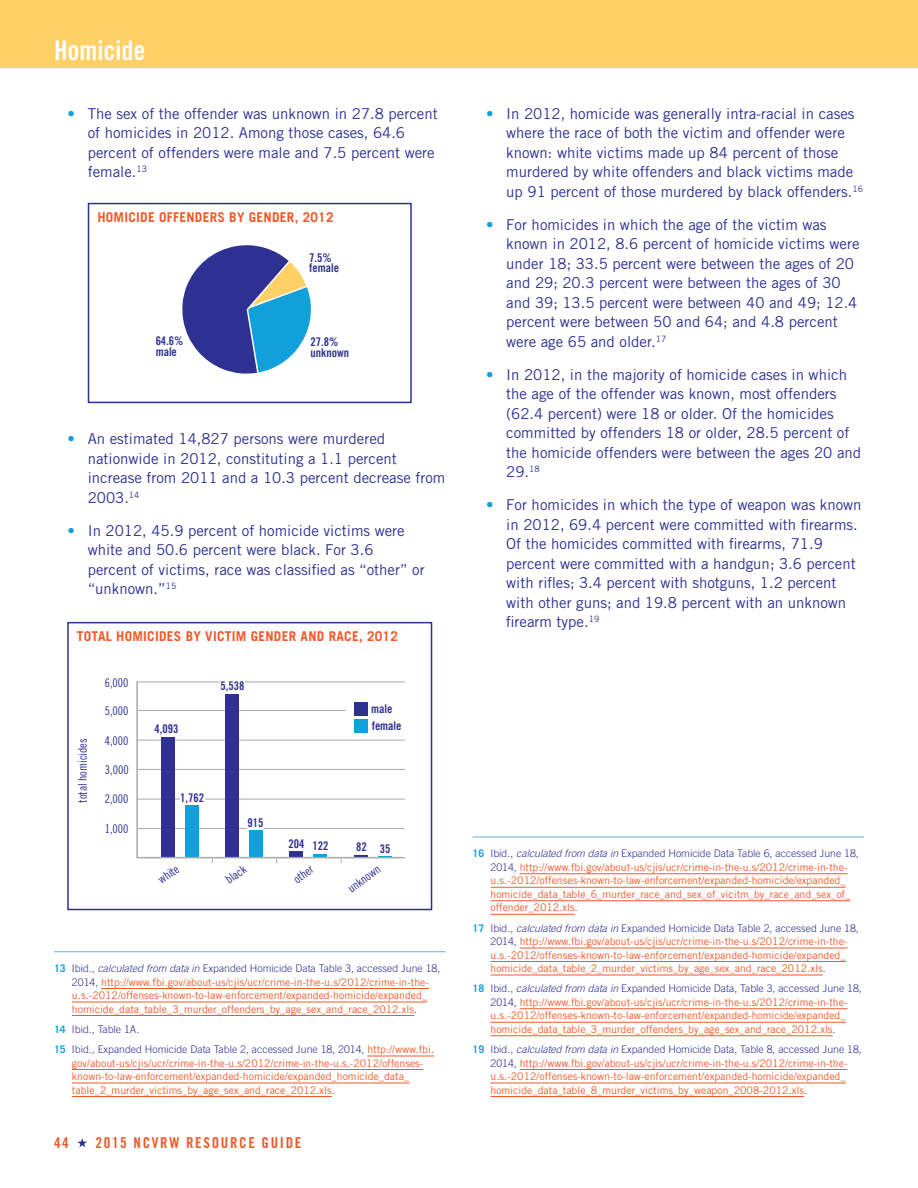
<style>
.page{position:relative;width:918px;height:1188px;background:#fff}
.page>*{position:absolute;margin:0;border:0;box-sizing:border-box;transform-origin:0 0}
.t1{font:180px "Chartwell Pies";color:#12a0db}
.t2{font:27px "Trade Gothic LT Std Bd Cn 20";color:#fff}
.t3{font:15px/19.5px "Trade Gothic LT Std";color:#2e3092}
.t4{font:15px "Trade Gothic LT Std Bd Cn 20";letter-spacing:.11em;color:#f15929}
.t5{font:700 13.5px "Trade Gothic LT Std";letter-spacing:.02em;color:#f15929}
.t6{font:12px/10.5px "Trade Gothic LT Std Bd Cn 20";color:#2e3092}
.t7{font:12px "Trade Gothic LT Std Cn 18";color:#2e3092}
.t8{font:10.5px/13.5px "Trade Gothic LT Std";color:#f15929}
.t9{font:300 10.5px/20.2px "Trade Gothic LT Std";color:#2e3092}
.s1{color:#12a0db}
.s2{color:#fed066}
.s3{color:#2e3092}
.s4{font-weight:700;color:#12a0db}
.s5{font-weight:300;color:#2e3092}
.s6{font-weight:300;font-style:italic;color:#2e3092}
.s7{font-weight:400;color:#f15929}
</style>
<div class="page">
<svg style="left:77px;top:1138px;width:10px;height:10px"></svg>
<div style="left:0;top:0;width:918px;height:68px;background:#fed066"></div>
<hr style="left:54px;top:951px;width:392px;height:1px;background:#6fa7e3">
<hr style="left:101px;top:988px;width:328px;height:1px;background:#f15929">
<hr style="left:72px;top:1002px;width:355px;height:1px;background:#f15929">
<hr style="left:72px;top:1015px;width:342px;height:1px;background:#f15929">
<hr style="left:367px;top:1056px;width:67px;height:1px;background:#f15929">
<hr style="left:72px;top:1069px;width:351px;height:1px;background:#f15929">
<hr style="left:72px;top:1083px;width:337px;height:1px;background:#f15929">
<hr style="left:72px;top:1096px;width:260px;height:1px;background:#f15929">
<hr style="left:472px;top:837px;width:392px;height:1px;background:#6fa7e3">
<hr style="left:520px;top:873px;width:328px;height:1px;background:#f15929">
<hr style="left:490px;top:887px;width:356px;height:1px;background:#f15929">
<hr style="left:490px;top:900px;width:360px;height:1px;background:#f15929">
<hr style="left:490px;top:914px;width:85px;height:1px;background:#f15929">
<hr style="left:520px;top:948px;width:328px;height:1px;background:#f15929">
<hr style="left:490px;top:961px;width:356px;height:1px;background:#f15929">
<hr style="left:490px;top:975px;width:333px;height:1px;background:#f15929">
<hr style="left:520px;top:1008px;width:328px;height:1px;background:#f15929">
<hr style="left:490px;top:1022px;width:356px;height:1px;background:#f15929">
<hr style="left:490px;top:1035px;width:343px;height:1px;background:#f15929">
<hr style="left:520px;top:1069px;width:328px;height:1px;background:#f15929">
<hr style="left:490px;top:1083px;width:356px;height:1px;background:#f15929">
<hr style="left:490px;top:1096px;width:314px;height:1px;background:#f15929">
<div style="left:88px;top:203px;width:324px;height:200px;border:2px solid #2e3092"></div>
<div style="left:67px;top:622px;width:365px;height:288px;border:2px solid #2e3092"></div>
<svg style="left:136px;top:681px;width:269px;height:178px"></svg>
<h2 class="t2" style="left:54px;top:34px;width:93px">Homicide</h2>
<p class="t3" style="left:88px;top:104px;width:351px;text-indent:-20px"><span class="s1">•</span> The sex of the offender was unknown in 27.8 percent of homicides in 2012. Among those cases, 64.6 percent of offenders were male and 7.5 percent were female.<sup>13</sup></p>
<p class="t5" style="left:97px;top:209px;width:238px">HOMICIDE OFFENDERS BY GENDER, 2012</p>
<h1 class="t1" style="left:264px;top:178px;width:328px;rotate:41deg"><span class="s2">8</span>28<span class="s3">64</span></h1>
<p class="t6" style="left:309px;top:252px;width:24px">7.5%</p>
<p class="t6" style="left:309px;top:263px;width:31px">female</p>
<p class="t6" style="left:156px;top:336px;width:29px">64.6% male</p>
<p class="t6" style="left:310px;top:337px;width:40px">27.8% unknown</p>
<p class="t3" style="left:88px;top:429px;width:359px;text-indent:-20px"><span class="s1">•</span> An estimated 14,827 persons were murdered nationwide in 2012, constituting a 1.1 percent increase from 2011 and a 10.3 percent decrease from 2003.<sup>14</sup></p>
<p class="t3" style="left:88px;top:521px;width:338px;text-indent:-20px"><span class="s1">•</span> In 2012, 45.9 percent of homicide victims were white and 50.6 percent were black. For 3.6 percent of victims, race was classified as “other” or “unknown.”<sup>15</sup></p>
<p class="t5" style="left:77px;top:628px;width:323px">TOTAL HOMICIDES BY VICTIM GENDER AND RACE, 2012</p>
<p class="t7" style="left:76px;top:803px;width:66px;rotate:-90deg">total homicides</p>
<p class="t7" style="left:105px;top:675px;width:25px">6,000</p>
<p class="t7" style="left:105px;top:704px;width:25px">5,000</p>
<p class="t7" style="left:105px;top:733px;width:25px">4,000</p>
<p class="t7" style="left:105px;top:762px;width:25px">3,000</p>
<p class="t7" style="left:105px;top:792px;width:25px">2,000</p>
<p class="t7" style="left:105px;top:822px;width:25px">1,000</p>
<p class="t6" style="left:154px;top:724px;width:25px">4,093</p>
<p class="t6" style="left:221px;top:680px;width:25px">5,538</p>
<p class="t6" style="left:180px;top:792px;width:25px">1,762</p>
<p class="t6" style="left:248px;top:818px;width:17px">915</p>
<p class="t6" style="left:371px;top:703px;width:23px">male</p>
<p class="t6" style="left:372px;top:720px;width:31px">female</p>
<p class="t6" style="left:289px;top:839px;width:41px">204 122</p>
<p class="t6" style="left:356px;top:843px;width:36px">82 35</p>
<p class="t7" style="left:345px;top:884px;width:39px;rotate:-36deg">unknown</p>
<p class="t7" style="left:222px;top:875px;width:24px;rotate:-36deg">black</p>
<p class="t7" style="left:155px;top:875px;width:24px;rotate:-36deg">white</p>
<p class="t7" style="left:291px;top:874px;width:23px;rotate:-36deg">other</p>
<p class="t8" style="left:72px;top:961px;width:370px;text-indent:-18px"><span class="s4">13</span> <span class="s5">Ibid.,</span> <span class="s6">calculated from data in</span> <span class="s5">Expanded Homicide Data Table 3, accessed June 18, 2014,</span> http://www.fbi.gov/about-us/cjis/ucr/crime-in-the-u.s/2012/crime-in-the&shy;u.s.-2012/offenses-known-to-law-enforcement/expanded-homicide/expanded_ homicide_data_table_3_murder_offenders_by_age_sex_and_race_2012.xls<span class="s5">.</span></p>
<p class="t9" style="left:54px;top:1019px;width:382px"><span class="s4">14</span> Ibid., Table 1A.<br><span class="s4">15</span> Ibid., Expanded Homicide Data Table 2, accessed June 18, 2014, <span class="s7">http://www.fbi.</span></p>
<p class="t8" style="left:72px;top:1056px;width:353px">gov/about-us/cjis/ucr/crime-in-the-u.s/2012/crime-in-the-u.s.-2012/offenses&shy;known-to-law-enforcement/expanded-homicide/expanded_homicide_data_ table_2_murder_victims_by_age_sex_and_race_2012.xls<span class="s5">.</span></p>
<h3 class="t4" style="left:54px;top:1133px;width:16px">44</h3>
<h3 class="t4" style="left:95px;top:1133px;width:208px">2015 NCVRW RESOURCE GUIDE</h3>
<p class="t3" style="left:506px;top:104px;width:358px;text-indent:-20px"><span class="s1">•</span> In 2012, homicide was generally intra-racial in cases where the race of both the victim and offender were known: white victims made up 84 percent of those murdered by white offenders and black victims made up 91 percent of those murdered by black offenders.<sup>16</sup></p>
<p class="t3" style="left:506px;top:215px;width:355px;text-indent:-20px"><span class="s1">•</span> For homicides in which the age of the victim was known in 2012, 8.6 percent of homicide victims were under 18; 33.5 percent were between the ages of 20 and 29; 20.3 percent were between the ages of 30 and 39; 13.5 percent were between 40 and 49; 12.4 percent were between 50 and 64; and 4.8 percent were age 65 and older.<sup>17</sup></p>
<p class="t3" style="left:506px;top:365px;width:356px;text-indent:-20px"><span class="s1">•</span> In 2012, in the majority of homicide cases in which the age of the offender was known, most offenders (62.4 percent) were 18 or older. Of the homicides committed by offenders 18 or older, 28.5 percent of the homicide offenders were between the ages 20 and 29.<sup>18</sup></p>
<p class="t3" style="left:506px;top:495px;width:357px;text-indent:-20px"><span class="s1">•</span> For homicides in which the type of weapon was known in 2012, 69.4 percent were committed with firearms.<br>Of the homicides committed with firearms, 71.9 percent were committed with a handgun; 3.6 percent with rifles; 3.4 percent with shotguns, 1.2 percent with other guns; and 19.8 percent with an unknown firearm type.<sup>19</sup></p>
<p class="t8" style="left:490px;top:847px;width:370px;text-indent:-18px"><span class="s4">16</span> <span class="s5">Ibid.,</span> <span class="s6">calculated from data in</span> <span class="s5">Expanded Homicide Data Table 6, accessed June 18, 2014,</span> http://www.fbi.gov/about-us/cjis/ucr/crime-in-the-u.s/2012/crime-in-the&shy;u.s.-2012/offenses-known-to-law-enforcement/expanded-homicide/expanded_ homicide_data_table_6_murder_race_and_sex_of_vicitm_by_race_and_sex_of_ offender_2012.xls<span class="s5">.</span></p>
<p class="t8" style="left:490px;top:921px;width:370px;text-indent:-18px"><span class="s4">17</span> <span class="s5">Ibid.,</span> <span class="s6">calculated from data in</span> <span class="s5">Expanded Homicide Data Table 2, accessed June 18, 2014,</span> http://www.fbi.gov/about-us/cjis/ucr/crime-in-the-u.s/2012/crime-in-the&shy;u.s.-2012/offenses-known-to-law-enforcement/expanded-homicide/expanded_ homicide_data_table_2_murder_victims_by_age_sex_and_race_2012.xls<span class="s5">.</span></p>
<p class="t8" style="left:490px;top:982px;width:373px;text-indent:-18px"><span class="s4">18</span> <span class="s5">Ibid.,</span> <span class="s6">calculated from data in</span> <span class="s5">Expanded Homicide Data, Table 3, accessed June 18, 2014,</span> http://www.fbi.gov/about-us/cjis/ucr/crime-in-the-u.s/2012/crime-in-the&shy;u.s.-2012/offenses-known-to-law-enforcement/expanded-homicide/expanded_ homicide_data_table_3_murder_offenders_by_age_sex_and_race_2012.xls<span class="s5">.</span></p>
<p class="t8" style="left:490px;top:1042px;width:373px;text-indent:-18px"><span class="s4">19</span> <span class="s5">Ibid.,</span> <span class="s6">calculated from data in</span> <span class="s5">Expanded Homicide Data, Table 8, accessed June 18, 2014,</span> http://www.fbi.gov/about-us/cjis/ucr/crime-in-the-u.s/2012/crime-in-the&shy;u.s.-2012/offenses-known-to-law-enforcement/expanded-homicide/expanded_ homicide_data_table_8_murder_victims_by_weapon_2008-2012.xls<span class="s5">.</span></p>
</div>
